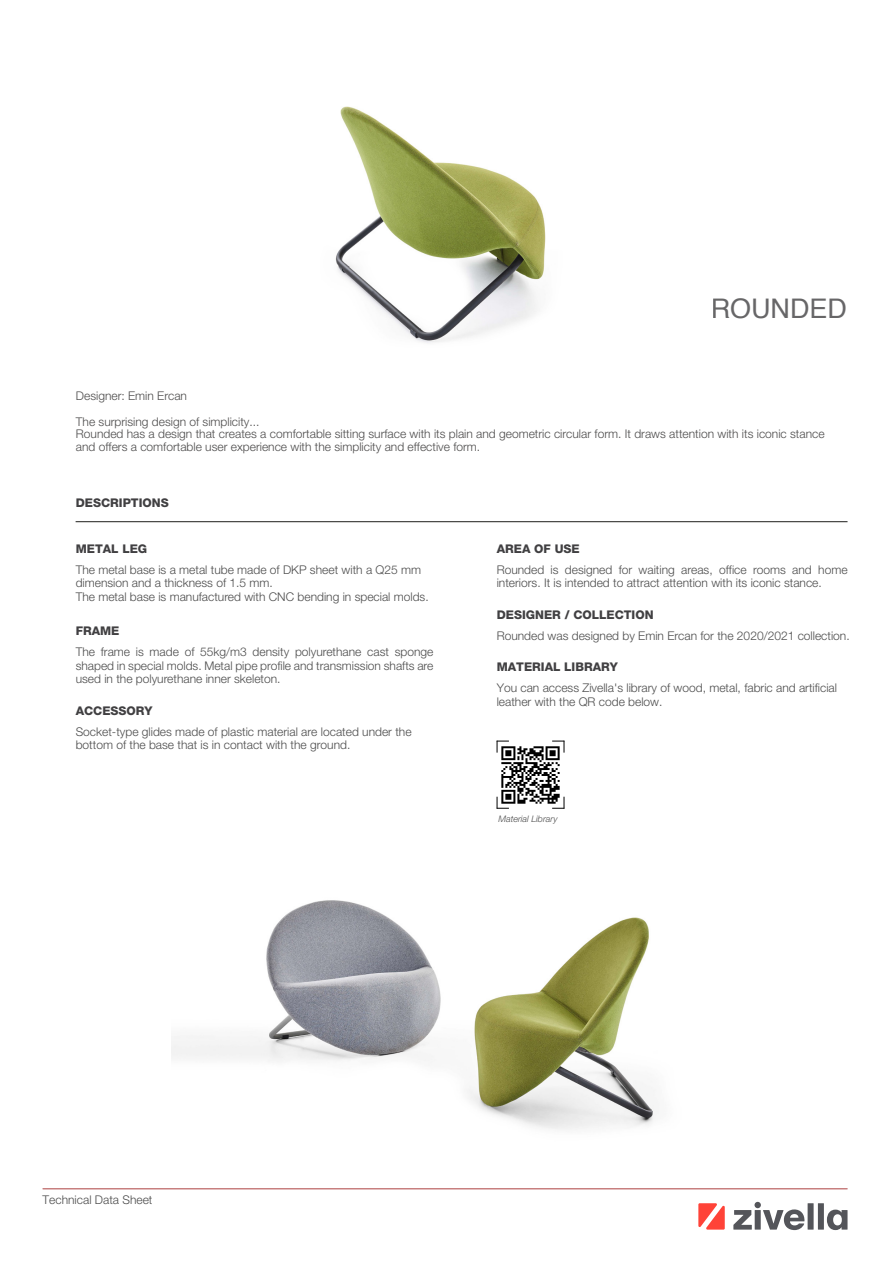
<style>
.page{position:relative;width:893px;height:1263px;background:#fff}
.page>*{position:absolute;margin:0;border:0;box-sizing:border-box;transform-origin:0 0}
.t1{font:27px "Helvetica";color:#414042}
.t2{font:300 12px/13.5px "Helvetica Neue LT Pro";color:#4c4c4c}
.t3{font:300 12px/25.5px "Helvetica Neue LT Pro";color:#4d4c4c}
.t4{font:800 12px "Helvetica Neue LT Pro";color:#414042}
.t5{font:italic 300 9px "Helvetica Neue LT Pro";color:#4c4c4c}
</style>
<div class="page">
<img style="left:172px;top:796px;width:597px;height:415px">
<img style="left:335px;top:106px;width:211px;height:237px">
<hr style="left:43px;top:1188px;width:804px;height:1px;background:#b55050">
<hr style="left:76px;top:521px;width:771px;height:1px;background:#1d1d1b">
<img style="left:498px;top:746px;width:65px;height:61px">
<svg style="left:497px;top:797px;width:12px;height:12px"></svg>
<svg style="left:552px;top:797px;width:13px;height:12px"></svg>
<svg style="left:552px;top:741px;width:13px;height:12px"></svg>
<svg style="left:497px;top:741px;width:12px;height:12px"></svg>
<svg style="left:733px;top:1210px;width:19px;height:19px"></svg>
<div style="left:755px;top:1210px;width:6px;height:19px;background:#54555a"></div>
<div style="left:754px;top:1202px;width:7px;height:6px;background:#54555a;border-radius:50%"></div>
<svg style="left:763px;top:1209px;width:42px;height:21px"></svg>
<div style="left:808px;top:1203px;width:6px;height:26px;background:#54555a"></div>
<div style="left:818px;top:1203px;width:6px;height:26px;background:#54555a"></div>
<svg style="left:827px;top:1209px;width:20px;height:21px"></svg>
<svg style="left:698px;top:1203px;width:27px;height:26px"></svg>
<h1 class="t1" style="left:711px;top:288px;width:138px">ROUNDED</h1>
<p class="t3" style="left:76px;top:383px;width:185px">Designer: Emin Ercan<br>The surprising design of simplicity...</p>
<p class="t3" style="left:76px;top:427px;width:750px;line-height:12.8px">Rounded has a design that creates a comfortable sitting surface with its plain and geometric circular form. It draws attention with its iconic stance and offers a comfortable user experience with the simplicity and effective form.</p>
<p class="t4" style="left:76px;top:496px;width:94px">DESCRIPTIONS</p>
<p class="t4" style="left:76px;top:541px;width:73px">METAL LEG</p>
<p class="t2" style="left:76px;top:562px;width:354px">The metal base is a metal tube made of DKP sheet with a Q25 mm dimension and a thickness of 1.5 mm.<br>The metal base is manufactured with CNC bending in special molds.</p>
<p class="t4" style="left:76px;top:624px;width:45px">FRAME</p>
<p class="t2" style="left:76px;top:645px;width:359px;text-align:justify">The frame is made of 55kg/m3 density polyurethane cast sponge shaped in special molds. Metal pipe profile and transmission shafts are used in the polyurethane inner skeleton.</p>
<p class="t4" style="left:76px;top:703px;width:78px">ACCESSORY</p>
<p class="t2" style="left:76px;top:724px;width:337px">Socket-type glides made of plastic material are located under the bottom of the base that is in contact with the ground.</p>
<p class="t4" style="left:497px;top:541px;width:85px">AREA OF USE</p>
<p class="t2" style="left:497px;top:562px;width:352px">Rounded is designed for waiting areas, office rooms and home interiors. It is intended to attract attention with its iconic stance.</p>
<p class="t4" style="left:497px;top:607px;width:158px">DESIGNER / COLLECTION</p>
<p class="t2" style="left:497px;top:628px;width:355px">Rounded was designed by Emin Ercan for the 2020/2021 collection.</p>
<p class="t4" style="left:497px;top:660px;width:123px">MATERIAL LIBRARY</p>
<p class="t2" style="left:497px;top:681px;width:342px">You can access Zivella's library of wood, metal, fabric and artificial leather with the QR code below.</p>
<p class="t5" style="left:498px;top:813px;width:61px">Material Library</p>
<p class="t2" style="left:43px;top:1193px;width:111px">Technical Data Sheet</p>
</div>
